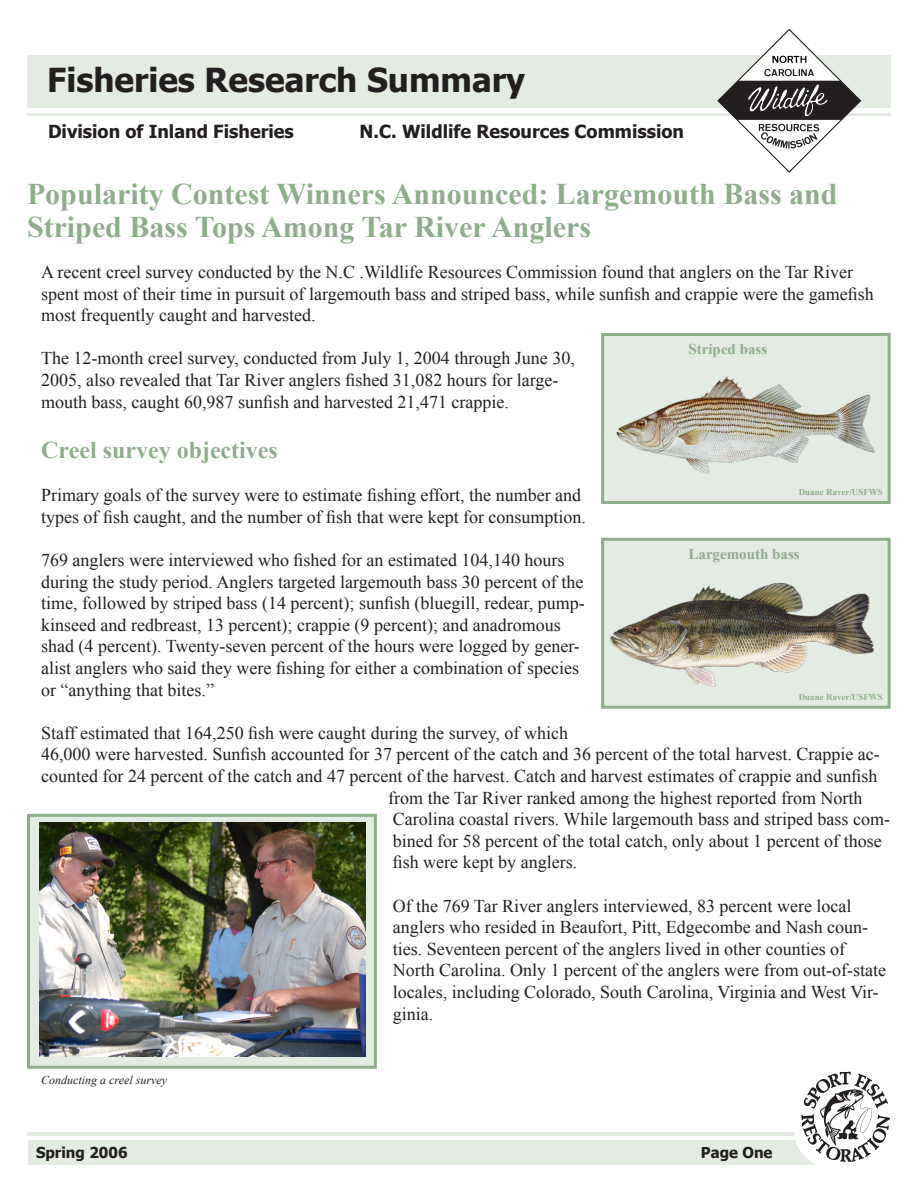
<style>
.page{position:relative;width:918px;height:1188px;background:#fff}
.page>*{position:absolute;margin:0;border:0;box-sizing:border-box;transform-origin:0 0}
.t1{font:700 33px "Tahoma";color:#231f20}
.t2{font:700 30px/33px "Times New Roman";color:#8eae8b}
.t3{font:700 24px "Times New Roman";color:#8eae8b}
.t4{font:18px/21.6px "Times New Roman";color:#231f20}
.t5{font:700 18px "Tahoma";color:#231f20}
.t6{font:700 15px "Times New Roman";color:#8eae8b}
.t7{font:700 15px "Tahoma";color:#231f20}
.t8{font:italic 12px "Times New Roman";color:#231f20}
.t9{font:700 9px "Times New Roman";color:#8eae8b}
</style>
<div class="page">
<div style="left:27px;top:55px;width:864px;height:53px;background:#e3ebe2"></div>
<hr style="left:27px;top:113px;width:864px;height:3px;background:#e3ebe2">
<svg style="left:717px;top:28px;width:145px;height:145px"></svg>
<div style="left:28px;top:815px;width:347px;height:252px;background:#e3ebe2"></div>
<img style="left:39px;top:823px;width:326px;height:234px">
<div style="left:27px;top:814px;width:350px;height:255px;border:3px solid #8eae8b"></div>
<hr style="left:27px;top:1132px;width:774px;height:4px;background:#e3ebe2">
<div style="left:28px;top:1141px;width:790px;height:24px;background:#e3ebe2"></div>
<svg style="left:792px;top:1132px;width:26px;height:33px"></svg>
<img style="left:800px;top:1071px;width:91px;height:91px">
<div style="left:601px;top:538px;width:290px;height:171px;background:#e3ebe2;border:3px solid #8eae8b"></div>
<div style="left:601px;top:333px;width:290px;height:171px;background:#e3ebe2;border:3px solid #8eae8b"></div>
<img style="left:610px;top:583px;width:265px;height:104px">
<img style="left:616px;top:376px;width:259px;height:98px">
<p class="t1" style="left:47px;top:57px;width:479px">Fisheries Research Summary</p>
<p class="t5" style="left:48px;top:119px;width:247px">Division of Inland Fisheries</p>
<p class="t5" style="left:360px;top:119px;width:326px">N.C. Wildlife Resources Commission</p>
<p class="t2" style="left:27px;top:177px;width:812px">Popularity Contest Winners Announced: Largemouth Bass and<br>Striped Bass Tops Among Tar River Anglers</p>
<p class="t4" style="left:41px;top:261px;width:834px">A recent creel survey conducted by the N.C .Wildlife Resources Commission found that anglers on the Tar River spent most of their time in pursuit of largemouth bass and striped bass, while sunfish and crappie were the gamefish most frequently caught and harvested.</p>
<p class="t4" style="left:41px;top:347px;width:535px">The 12-month creel survey, conducted from July 1, 2004 through June 30,<br>2005, also revealed that Tar River anglers fished 31,082 hours for large&shy;mouth bass, caught 60,987 sunfish and harvested 21,471 crappie.</p>
<p class="t3" style="left:41px;top:433px;width:238px">Creel survey objectives</p>
<p class="t4" style="left:41px;top:484px;width:546px">Primary goals of the survey were to estimate fishing effort, the number and types of fish caught, and the number of fish that were kept for consumption.</p>
<p class="t4" style="left:41px;top:549px;width:545px">769 anglers were interviewed who fished for an estimated 104,140 hours during the study period. Anglers targeted largemouth bass 30 percent of the time, followed by striped bass (14 percent); sunfish (bluegill, redear, pump&shy;kinseed and redbreast, 13 percent); crappie (9 percent); and anadromous shad (4 percent). Twenty-seven percent of the hours were logged by gener&shy;alist anglers who said they were fishing for either a combination of species or “anything that bites.”</p>
<p class="t4" style="left:41px;top:722px;width:528px">Staff estimated that 164,250 fish were caught during the survey, of which</p>
<p class="t4" style="left:41px;top:743px;width:840px">46,000 were harvested. Sunfish accounted for 37 percent of the catch and 36 percent of the total harvest. Crappie ac-</p>
<p class="t4" style="left:41px;top:765px;width:838px">counted for 24 percent of the catch and 47 percent of the harvest. Catch and harvest estimates of crappie and sunfish</p>
<p class="t4" style="left:388px;top:786px;width:476px">from the Tar River ranked among the highest reported from North</p>
<p class="t4" style="left:393px;top:808px;width:499px">Carolina coastal rivers. While largemouth bass and striped bass com-</p>
<p class="t4" style="left:393px;top:830px;width:490px">bined for 58 percent of the total catch, only about 1 percent of those</p>
<p class="t4" style="left:393px;top:851px;width:186px">fish were kept by anglers.</p>
<p class="t4" style="left:393px;top:894px;width:495px">Of the 769 Tar River anglers interviewed, 83 percent were local anglers who resided in Beaufort, Pitt, Edgecombe and Nash coun&shy;ties. Seventeen percent of the anglers lived in other counties of North Carolina. Only 1 percent of the anglers were from out-of-state locales, including Colorado, South Carolina, Virginia and West Vir&shy;ginia.</p>
<p class="t6" style="left:688px;top:339px;width:80px">Striped bass</p>
<p class="t9" style="left:799px;top:486px;width:86px">Duane Raver/USFWS</p>
<p class="t6" style="left:688px;top:544px;width:113px">Largemouth bass</p>
<p class="t9" style="left:799px;top:691px;width:86px">Duane Raver/USFWS</p>
<p class="t8" style="left:41px;top:1072px;width:127px">Conducting a creel survey</p>
<p class="t7" style="left:36px;top:1142px;width:93px">Spring 2006</p>
<p class="t7" style="left:701px;top:1142px;width:73px">Page One</p>
</div>
